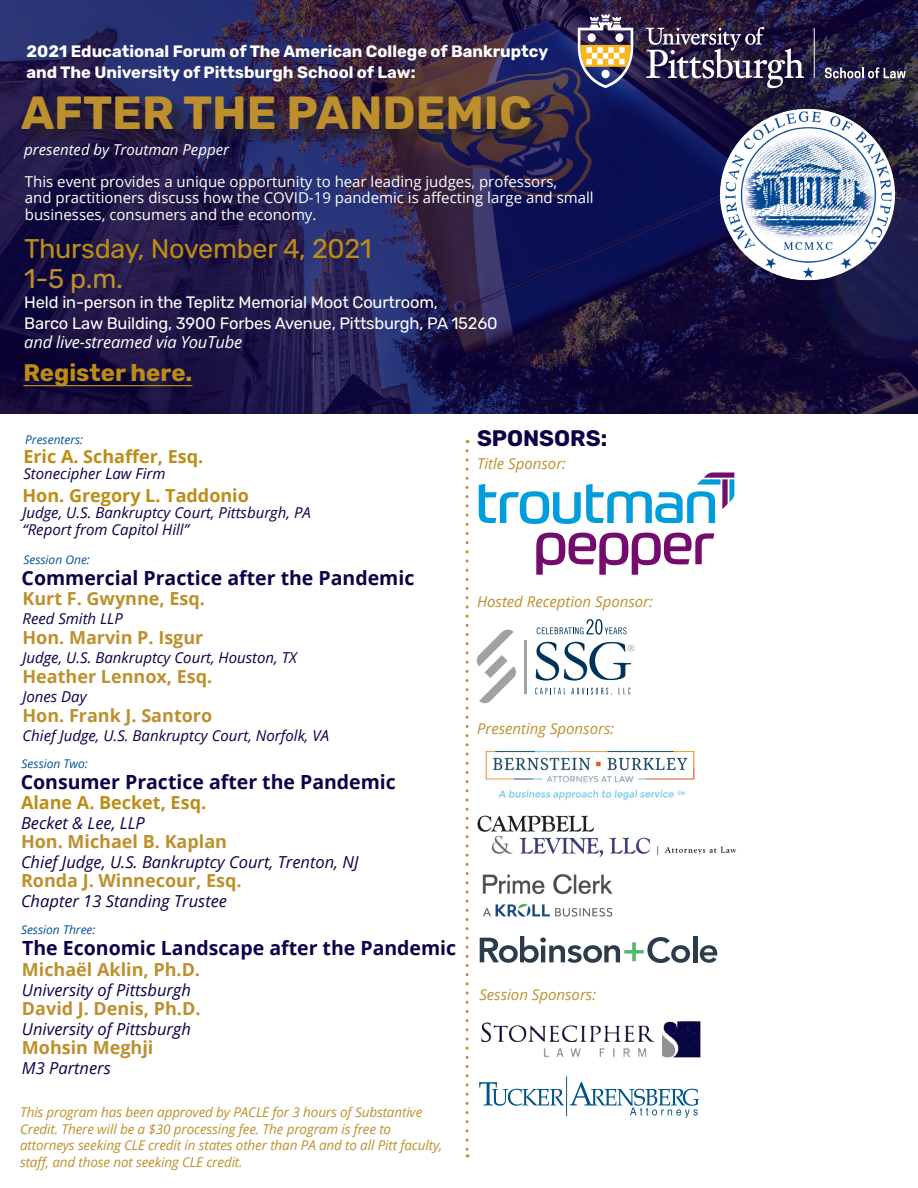
<style>
.page{position:relative;width:918px;height:1188px;background:#fff}
.page>*{position:absolute;margin:0;border:0;box-sizing:border-box;transform-origin:0 0}
.t1{font:700 46.5px "Rubik";color:#bd902d}
.t2{font:27px/30px "Rubik";letter-spacing:-.01em;color:#bc8d16}
.t3{font:700 24px "Rubik";color:#bc8d16}
.t4{font:700 22.5px "Rubik";color:#0e0048}
.t5{font:700 19.5px "Open Sans";color:#0e0048}
.t6{font:700 18px "Open Sans";color:#bd902d}
.t7{font:700 18px "Open Sans";color:#bc8d16}
.t8{font:italic 16.5px "Open Sans";color:#0e0048}
.t9{font:16.5px/20.9px "Rubik";letter-spacing:-.01em;color:#fff}
.t10{font:700 16.5px/21px "Rubik";color:#fff}
.t11{font:italic 16.5px "Open Sans";letter-spacing:-.01em;color:#fff}
.t12{font:15px/32.4px "Open Sans";color:#fff}
.t13{font:italic 15px "Open Sans";color:#0e0048}
.t14{font:italic 15px "Open Sans";color:#bd902d}
.t15{font:italic 13.5px/16.5px "Open Sans";letter-spacing:-.01em;color:#bd902d}
.t16{font:italic 12px "Open Sans";color:#004f9d}
.s1{font-style:italic}
.s2{color:#bd902d}
</style>
<div class="page">
<svg style="left:0;top:0;width:918px;height:414px;background:#20194a"></svg>
<img style="left:718px;top:101px;width:184px;height:182px">
<svg style="left:646px;top:27px;width:158px;height:61px;background:#514764"></svg>
<svg style="left:578px;top:14px;width:55px;height:74px"></svg>
<hr style="left:814px;top:28px;width:1px;height:50px;background:#fff">
<svg style="left:825px;top:67px;width:81px;height:11px"></svg>
<div style="left:25px;top:98px;width:523px;height:50px;background:#231f20;opacity:.75"></div>
<svg style="left:466px;top:451px;width:3px;height:706px"></svg>
<svg style="left:479px;top:472px;width:255px;height:52px"></svg>
<svg style="left:536px;top:533px;width:178px;height:42px"></svg>
<svg style="left:477px;top:629px;width:39px;height:74px"></svg>
<hr style="left:525px;top:640px;width:2px;height:54px;background:#a0a1a3">
<svg style="left:535px;top:688px;width:30px;height:6px"></svg>
<svg style="left:571px;top:688px;width:41px;height:7px"></svg>
<svg style="left:619px;top:688px;width:11px;height:6px"></svg>
<svg style="left:536px;top:642px;width:98px;height:39px"></svg>
<svg style="left:537px;top:619px;width:90px;height:16px"></svg>
<img style="left:485px;top:750px;width:210px;height:50px">
<img style="left:477px;top:815px;width:260px;height:42px">
<svg style="left:480px;top:936px;width:210px;height:27px"></svg>
<hr style="left:693px;top:936px;width:4px;height:26px;background:#2b3d4d">
<svg style="left:700px;top:945px;width:17px;height:18px"></svg>
<img style="left:482px;top:874px;width:131px;height:43px">
<img style="left:481px;top:1021px;width:220px;height:37px">
<svg style="left:479px;top:1082px;width:85px;height:24px"></svg>
<svg style="left:570px;top:1082px;width:129px;height:36px"></svg>
<hr style="left:566px;top:1076px;width:1px;height:40px;background:#005487">
<hr style="left:23px;top:385px;width:169px;height:1px;background:#bc8d16">
<p class="t10" style="left:26px;top:41px;width:523px">2021 Educational Forum of The American College of Bankruptcy and The University of Pittsburgh School of Law:</p>
<p class="t1" style="left:21px;top:87px;width:512px">AFTER THE PANDEMIC</p>
<p class="t12" style="left:24px;top:133px;width:534px"><span class="s1">presented by Troutman Pepper<br></span>This event provides a unique opportunity to hear leading judges, professors,</p>
<p class="t12" style="left:25px;top:189px;width:570px;line-height:16.5px">and practitioners discuss how the COVID-19 pandemic is affecting large and small businesses, consumers and the economy.</p>
<p class="t2" style="left:24px;top:235px;width:349px">Thursday, November 4, 2021<br><span class="s2">1-5 p.m.</span></p>
<p class="t9" style="left:24px;top:293px;width:475px">Held in-person in the Teplitz Memorial Moot Courtroom,<br>Barco Law Building, 3900 Forbes Avenue, Pittsburgh, PA 15260</p>
<p class="t11" style="left:24px;top:331px;width:219px">and live-streamed via YouTube</p>
<p class="t3" style="left:23px;top:360px;width:171px">Register here.</p>
<p class="t16" style="left:25px;top:432px;width:60px">Presenters:</p>
<p class="t7" style="left:23px;top:444px;width:181px">Eric A. Schaffer, Esq.</p>
<p class="t13" style="left:23px;top:464px;width:144px">Stonecipher Law Firm</p>
<p class="t7" style="left:22px;top:482px;width:228px">Hon. Gregory L. Taddonio</p>
<p class="t13" style="left:22px;top:502px;width:290px">Judge, U.S. Bankruptcy Court, Pittsburgh, PA</p>
<p class="t13" style="left:22px;top:519px;width:168px">“Report from Capitol Hill”</p>
<p class="t16" style="left:23px;top:552px;width:68px">Session One:</p>
<p class="t5" style="left:22px;top:564px;width:394px">Commercial Practice after the Pandemic</p>
<p class="t6" style="left:22px;top:586px;width:184px">Kurt F. Gwynne, Esq.</p>
<p class="t13" style="left:22px;top:609px;width:102px">Reed Smith LLP</p>
<p class="t6" style="left:22px;top:625px;width:182px">Hon. Marvin P. Isgur</p>
<p class="t13" style="left:22px;top:648px;width:276px">Judge, U.S. Bankruptcy Court, Houston, TX</p>
<p class="t6" style="left:22px;top:664px;width:191px">Heather Lennox, Esq.</p>
<p class="t13" style="left:22px;top:687px;width:66px">Jones Day</p>
<p class="t6" style="left:22px;top:703px;width:191px">Hon. Frank J. Santoro</p>
<p class="t13" style="left:22px;top:726px;width:308px">Chief Judge, U.S. Bankruptcy Court, Norfolk, VA</p>
<p class="t16" style="left:22px;top:755px;width:68px">Session Two:</p>
<p class="t5" style="left:21px;top:768px;width:377px">Consumer Practice after the Pandemic</p>
<p class="t7" style="left:21px;top:790px;width:187px">Alane A. Becket, Esq.</p>
<p class="t8" style="left:21px;top:812px;width:125px">Becket &amp; Lee, LLP</p>
<p class="t6" style="left:21px;top:829px;width:208px">Hon. Michael B. Kaplan</p>
<p class="t8" style="left:21px;top:851px;width:339px">Chief Judge, U.S. Bankruptcy Court, Trenton, NJ</p>
<p class="t6" style="left:21px;top:868px;width:222px">Ronda J. Winnecour, Esq.</p>
<p class="t8" style="left:21px;top:890px;width:208px">Chapter 13 Standing Trustee</p>
<p class="t16" style="left:21px;top:921px;width:76px">Session Three:</p>
<p class="t5" style="left:22px;top:934px;width:436px">The Economic Landscape after the Pandemic</p>
<p class="t6" style="left:22px;top:957px;width:180px">Michaël Aklin, Ph.D.</p>
<p class="t8" style="left:22px;top:979px;width:171px">University of Pittsburgh</p>
<p class="t6" style="left:22px;top:996px;width:180px">David J. Denis, Ph.D.</p>
<p class="t8" style="left:22px;top:1018px;width:171px">University of Pittsburgh</p>
<p class="t6" style="left:22px;top:1035px;width:133px">Mohsin Meghji</p>
<p class="t8" style="left:22px;top:1057px;width:90px">M3 Partners</p>
<p class="t15" style="left:20px;top:1104px;width:424px">This program has been approved by PACLE for 3 hours of Substantive Credit. There will be a $30 processing fee. The program is free to attorneys seeking CLE credit in states other than PA and to all Pitt faculty, staff, and those not seeking CLE credit.</p>
<p class="t4" style="left:477px;top:425px;width:132px">SPONSORS:</p>
<p class="t14" style="left:477px;top:453px;width:91px">Title Sponsor:</p>
<p class="t14" style="left:477px;top:592px;width:178px">Hosted Reception Sponsor:</p>
<p class="t14" style="left:477px;top:718px;width:139px">Presenting Sponsors:</p>
<p class="t14" style="left:479px;top:984px;width:118px">Session Sponsors:</p>
</div>
